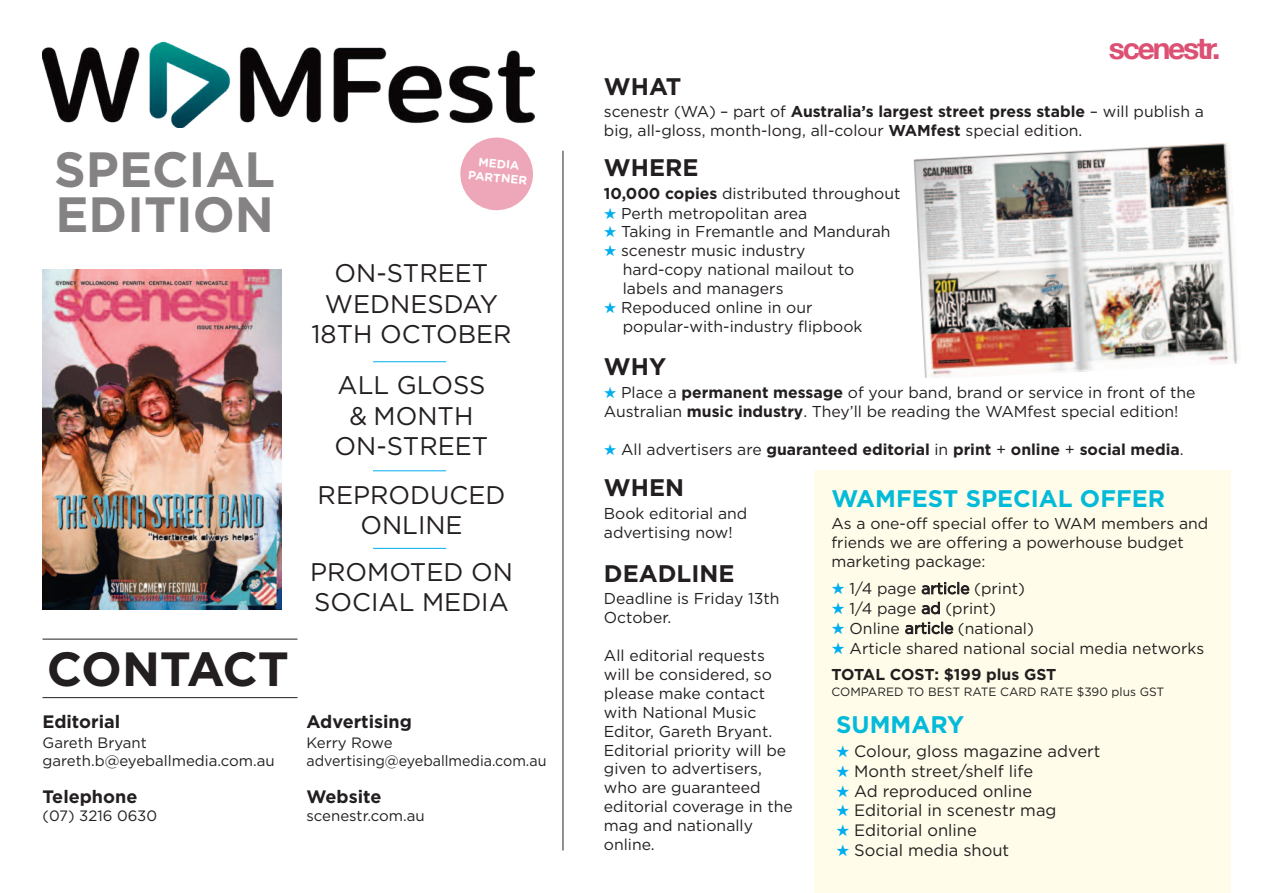
<style>
.page{position:relative;width:1263px;height:893px;background:#fff}
.page>*{position:absolute;margin:0;border:0;box-sizing:border-box;transform-origin:0 0}
.t1{font:700 49.5px/45px "Gotham";color:rgb(35 31 32/.56)}
.t2{font:700 48px "Gotham";letter-spacing:-.01em;color:#231f20}
.t3{font:700 30px "Helvetica Neue";letter-spacing:-.075em;color:#dc5074}
.t4{font:25.5px/30.6px "Gotham";color:#231f20;text-align:center}
.t5{font:700 24px "Gotham";color:#03bbd9}
.t6{font:700 24px "Gotham";color:#231f20}
.t7{font:700 18px "Gotham";color:#231f20}
.t8{font:16.5px "Gotham";color:#231f20}
.t9{font:15.75px/18.9px "Gotham";color:#231f20}
.t10{font:700 15.75px "Gotham";color:#231f20}
.t11{font:15px/18px "Gotham";color:#231f20}
.t12{font:12px "Gotham";color:#231f20}
.t13{font:700 12px/14.4px "Gotham Rounded";color:#fff;text-align:center}
.s1{font-weight:700}
.s2{color:#00aeef}
.s3{font-weight:400}
</style>
<div class="page">
<div style="left:813px;top:471px;width:417px;height:422px;background:#fffdea"></div>
<img style="left:43px;top:269px;width:238px;height:341px">
<img style="left:43px;top:43px;width:492px;height:84px">
<hr style="left:43px;top:639px;width:254px;height:1px;background:#231f20">
<hr style="left:43px;top:697px;width:254px;height:1px;background:#231f20">
<hr style="left:563px;top:151px;width:1px;height:699px;background:#231f20">
<img style="left:913px;top:143px;width:325px;height:235px">
<hr style="left:373px;top:361px;width:73px;height:1px;background:#00aeef">
<hr style="left:373px;top:470px;width:73px;height:1px;background:#00aeef">
<hr style="left:373px;top:548px;width:73px;height:1px;background:#00aeef">
<svg style="left:460px;top:137px;width:73px;height:74px"></svg>
<h1 class="t1" style="left:54px;top:147px;width:222px">SPECIAL<br>EDITION</h1>
<h2 class="t2" style="left:47px;top:641px;width:244px">CONTACT</h2>
<p class="t7" style="left:43px;top:711px;width:79px">Editorial</p>
<p class="t11" style="left:43px;top:733px;width:234px">Gareth Bryant gareth.b@eyeballmedia.com.au</p>
<p class="t7" style="left:43px;top:786px;width:96px">Telephone</p>
<p class="t11" style="left:43px;top:806px;width:116px">(07) 3216 0630</p>
<p class="t13" style="left:470px;top:155px;width:61px;rotate:5deg">MEDIA<br>PARTNER</p>
<h3 class="t4" style="left:311px;top:258px;width:202px">ON-STREET<br>WEDNESDAY<br>18TH OCTOBER</h3>
<h3 class="t4" style="left:335px;top:370px;width:155px">ALL GLOSS &amp; MONTH<br>ON-STREET</h3>
<h3 class="t4" style="left:318px;top:479px;width:189px">REPRODUCED<br>ONLINE</h3>
<h3 class="t4" style="left:310px;top:557px;width:204px;text-align:left">PROMOTED ON<br>SOCIAL MEDIA</h3>
<p class="t7" style="left:306px;top:711px;width:107px">Advertising</p>
<p class="t11" style="left:306px;top:733px;width:241px">Kerry Rowe advertising@eyeballmedia.com.au</p>
<p class="t7" style="left:306px;top:786px;width:76px">Website</p>
<p class="t11" style="left:306px;top:806px;width:120px">scenestr.com.au</p>
<h3 class="t3" style="left:1109px;top:30px;width:113px">scenestr.</h3>
<h3 class="t6" style="left:604px;top:72px;width:79px">WHAT</h3>
<p class="t9" style="left:604px;top:102px;width:601px">scenestr (WA) – part of <span class="s1">Australia’s largest street press stable</span> – will publish a big, all-gloss, month-long, all-colour <span class="s1">WAMfest</span> special edition.</p>
<h3 class="t6" style="left:604px;top:154px;width:96px">WHERE</h3>
<p class="t9" style="left:604px;top:184px;width:298px"><span class="s1">10,000 copies</span> distributed throughout</p>
<p class="t9" style="left:604px;top:204px;width:205px"><span class="s2">★</span> Perth metropolitan area</p>
<p class="t9" style="left:604px;top:223px;width:288px"><span class="s2">★</span> Taking in Fremantle and Mandurah</p>
<p class="t9" style="left:623px;top:242px;width:233px;text-indent:-19px"><span class="s2">★</span> scenestr music industry hard-copy national mailout to labels and managers</p>
<p class="t9" style="left:623px;top:298px;width:241px;text-indent:-19px"><span class="s2">★</span> Repoduced online in our popular-with-industry flipbook</p>
<h3 class="t6" style="left:604px;top:352px;width:64px">WHY</h3>
<p class="t9" style="left:604px;top:383px;width:593px;line-height:18.5px"><span class="s2">★</span> Place a <span class="s1">permanent message</span> of your band, brand or service in front of the<br>Australian <span class="s1">music industry</span>. They’ll be reading the WAMfest special edition!</p>
<p class="t10" style="left:604px;top:440px;width:581px"><span class="s2">★</span> <span class="s3">All advertisers are</span> guaranteed editorial <span class="s3">in</span> print <span class="s3">+</span> online <span class="s3">+</span> social media<span class="s3">.</span></p>
<h3 class="t6" style="left:604px;top:474px;width:82px">WHEN</h3>
<p class="t9" style="left:604px;top:504px;width:145px">Book editorial and advertising now!</p>
<h3 class="t6" style="left:604px;top:559px;width:132px">DEADLINE</h3>
<p class="t9" style="left:604px;top:589px;width:177px">Deadline is Friday 13th<br>October.</p>
<p class="t9" style="left:604px;top:646px;width:190px">All editorial requests will be considered, so please make contact with National Music<br>Editor, Gareth Bryant.<br>Editorial priority will be given to advertisers, who are guaranteed editorial coverage in the mag and nationally online.</p>
<h3 class="t5" style="left:831px;top:484px;width:335px">WAMFEST SPECIAL OFFER</h3>
<p class="t9" style="left:831px;top:514px;width:378px">As a one-off special offer to WAM members and friends we are offering a powerhouse budget marketing package:</p>
<p class="t9" style="left:831px;top:579px;width:195px"><span class="s2">★</span> 1/4 page article (print)</p>
<p class="t9" style="left:831px;top:599px;width:166px"><span class="s2">★</span> 1/4 page ad (print)</p>
<p class="t9" style="left:831px;top:619px;width:204px"><span class="s2">★</span> Online article (national)</p>
<p class="t9" style="left:831px;top:635px;width:374px;line-height:26px"><span class="s2">★</span> Article shared national social media networks<br><span class="s1">TOTAL COST: $199 plus GST</span></p>
<p class="t12" style="left:831px;top:685px;width:334px">COMPARED TO BEST RATE CARD RATE $390 plus GST</p>
<h3 class="t5" style="left:836px;top:711px;width:130px">SUMMARY</h3>
<p class="t8" style="left:836px;top:742px;width:266px"><span class="s2">★</span> Colour, gloss magazine advert</p>
<p class="t8" style="left:836px;top:761px;width:199px"><span class="s2">★</span> Month street/shelf life</p>
<p class="t8" style="left:836px;top:781px;width:197px"><span class="s2">★</span> Ad reproduced online</p>
<p class="t8" style="left:836px;top:801px;width:222px"><span class="s2">★</span> Editorial in scenestr mag</p>
<p class="t8" style="left:836px;top:821px;width:142px"><span class="s2">★</span> Editorial online</p>
<p class="t8" style="left:836px;top:841px;width:174px"><span class="s2">★</span> Social media shout</p>
</div>
